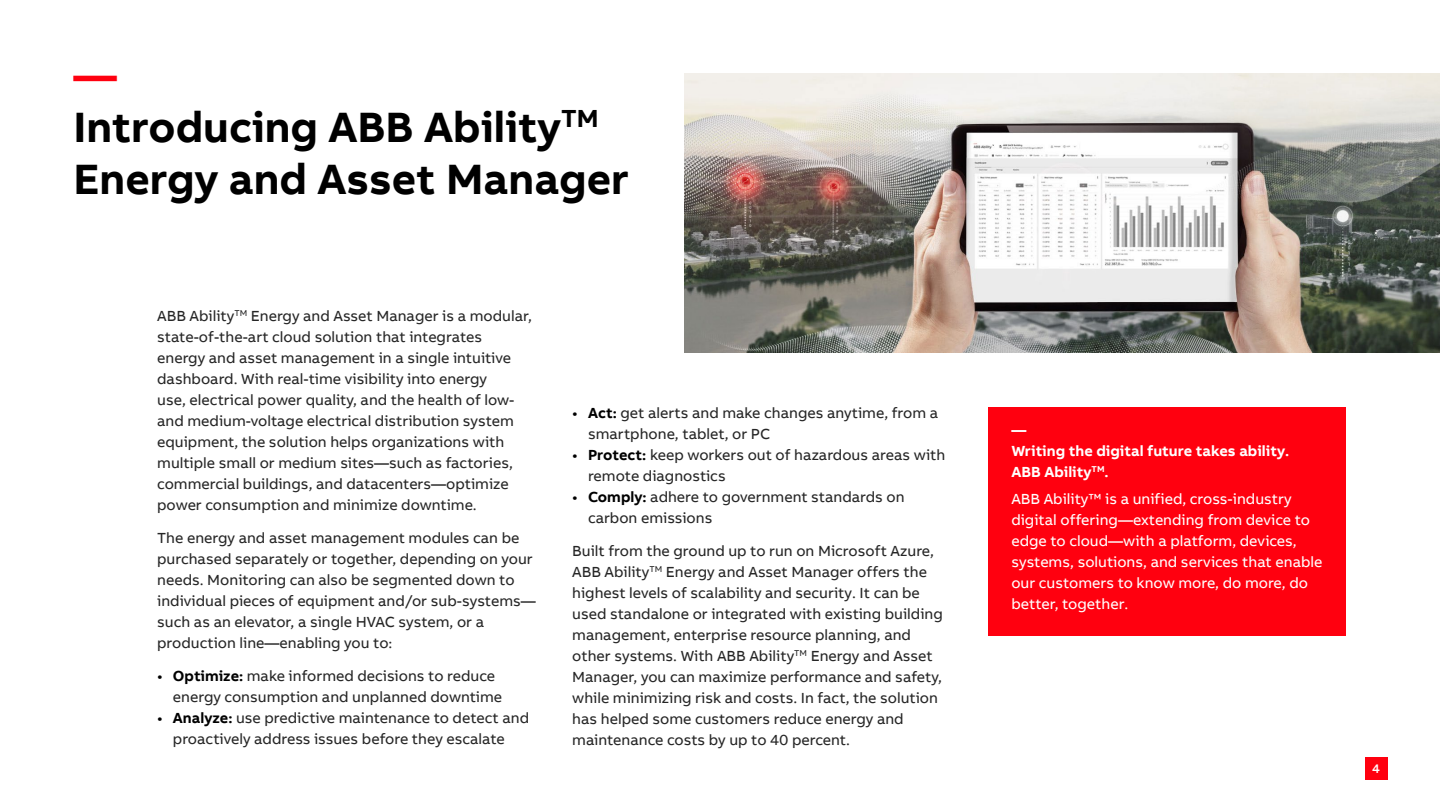
<style>
.page{position:relative;width:1440px;height:810px;background:#fff}
.page>*{position:absolute;margin:0;border:0;box-sizing:border-box;transform-origin:0 0}
.t1{font:700 43.5px/52.2px "AB Bvoice Arabic";color:#000}
.t2{font:15px/21px "AB Bvoice Arabic";color:#262626}
.t3{font:15px/21px "AB Bvoice Arabic";color:#fff}
.t4{font:700 15px/21px "AB Bvoice Arabic";color:#fff}
.t5{font:500 12.75px "AB Bvoice Arabic";color:#fff}
.s1{color:#ff000f}
.s2{color:#000}
.s3{font-weight:700;color:#000}
</style>
<div class="page">
<div style="left:988px;top:407px;width:358px;height:229px;background:#ff000f"></div>
<img style="left:684px;top:73px;width:756px;height:280px">
<div style="left:1365px;top:757px;width:23px;height:23px;background:#ff000f"></div>
<h1 class="t1" style="left:73px;top:49px;width:557px"><span class="s1">—<br></span>Introducing ABB Ability<sup>TM<br></sup>Energy and Asset Manager</h1>
<p class="t2" style="left:157px;top:306px;width:376px">ABB Ability<sup>TM</sup> Energy and Asset Manager is a modular, state-of-the-art cloud solution that integrates energy and asset management in a single intuitive dashboard. With real-time visibility into energy<br>use, electrical power quality, and the health of low&shy;and medium-voltage electrical distribution system equipment, the solution helps organizations with multiple small or medium sites—such as factories, commercial buildings, and datacenters—optimize power consumption and minimize downtime.</p>
<p class="t2" style="left:157px;top:528px;width:380px">The energy and asset management modules can be purchased separately or together, depending on your needs. Monitoring can also be segmented down to individual pieces of equipment and/or sub-systems— such as an elevator, a single HVAC system, or a production line—enabling you to:</p>
<p class="t2" style="left:173px;top:666px;width:331px;text-indent:-16px"><span class="s2">•</span> <span class="s3">Optimize:</span> make informed decisions to reduce energy consumption and unplanned downtime</p>
<p class="t2" style="left:157px;top:708px;width:373px;text-align:center"><span class="s2">•</span> <span class="s3">Analyze:</span> use predictive maintenance to detect and proactively address issues before they escalate</p>
<p class="t2" style="left:588px;top:404px;width:352px;text-indent:-16px"><span class="s2">•</span> <span class="s3">Act:</span> get alerts and make changes anytime, from a smartphone, tablet, or PC</p>
<p class="t2" style="left:588px;top:446px;width:359px;text-indent:-16px"><span class="s2">•</span> <span class="s3">Protect:</span> keep workers out of hazardous areas with remote diagnostics</p>
<p class="t2" style="left:588px;top:488px;width:318px;text-indent:-16px"><span class="s2">•</span> <span class="s3">Comply:</span> adhere to government standards on carbon emissions</p>
<p class="t2" style="left:572px;top:542px;width:372px">Built from the ground up to run on Microsoft Azure, ABB Ability<sup>TM</sup> Energy and Asset Manager offers the highest levels of scalability and security. It can be used standalone or integrated with existing building management, enterprise resource planning, and other systems. With ABB Ability<sup>TM</sup> Energy and Asset Manager, you can maximize performance and safety, while minimizing risk and costs. In fact, the solution has helped some customers reduce energy and maintenance costs by up to 40 percent.</p>
<p class="t4" style="left:1011px;top:420px;width:279px">—<br>Writing the digital future takes ability.<br>ABB Ability<sup>TM</sup>.</p>
<p class="t3" style="left:1011px;top:490px;width:313px">ABB Ability™ is a unified, cross-industry digital offering—extending from device to edge to cloud—with a platform, devices, systems, solutions, and services that enable our customers to know more, do more, do better, together.</p>
<p class="t5" style="left:1372px;top:760px;width:9px">4</p>
</div>
